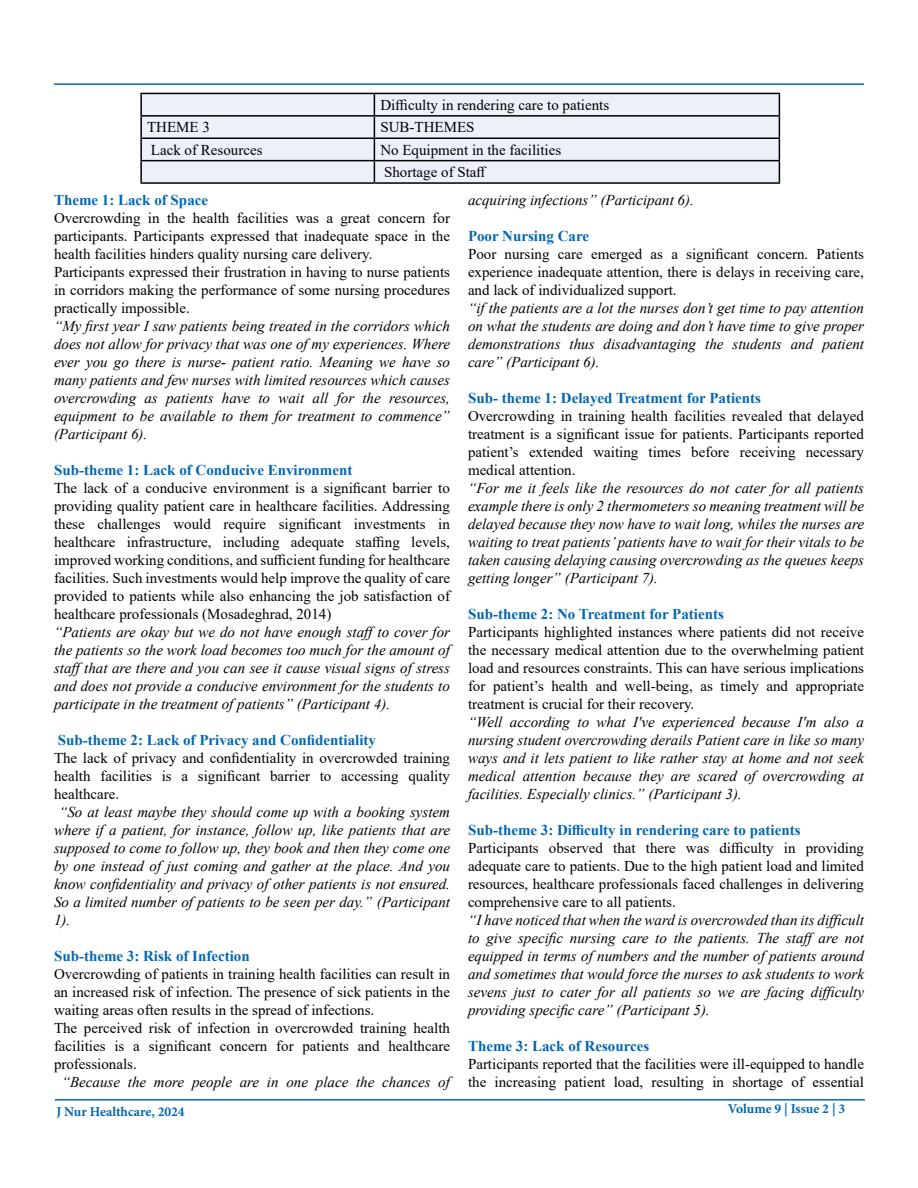
<style>
.page{position:relative;width:918px;height:1188px;background:#fff}
.page>*{position:absolute;margin:0;border:0;box-sizing:border-box;transform-origin:0 0}
.t1{font:15px/18px "Times New Roman";color:#000;text-align:justify}
.t2{font:italic 15px/18px "Times New Roman";color:#000;text-align:justify}
.t3{font:700 15px "Times New Roman";color:#0066b3}
.t4{font:700 13.5px "Minion Pro";color:#0066b3}
</style>
<div class="page">
<hr style="left:55px;top:1099px;width:810px;height:2px;background:#0066b3">
<hr style="left:54px;top:83px;width:810px;height:2px;background:#0066b3">
<div style="left:142px;top:94px;width:637px;height:88px;background:#eef0f9"></div>
<hr style="left:140px;top:93px;width:234px;height:1px;background:#000">
<hr style="left:140px;top:94px;width:2px;height:21px;background:#000">
<hr style="left:374px;top:93px;width:406px;height:1px;background:#000">
<hr style="left:140px;top:115px;width:234px;height:2px;background:#000">
<hr style="left:140px;top:117px;width:2px;height:21px;background:#000">
<hr style="left:374px;top:115px;width:406px;height:2px;background:#000">
<hr style="left:140px;top:138px;width:234px;height:1px;background:#000">
<hr style="left:140px;top:139px;width:2px;height:21px;background:#000">
<hr style="left:374px;top:138px;width:406px;height:1px;background:#000">
<hr style="left:140px;top:160px;width:234px;height:1px;background:#000">
<hr style="left:140px;top:161px;width:2px;height:21px;background:#000">
<hr style="left:374px;top:160px;width:406px;height:1px;background:#000">
<svg style="left:374px;top:94px;width:1px;height:88px"></svg>
<svg style="left:779px;top:94px;width:1px;height:88px"></svg>
<hr style="left:140px;top:182px;width:234px;height:2px;background:#000">
<hr style="left:374px;top:182px;width:406px;height:2px;background:#000">
<p class="t1" style="left:380px;top:95px;width:230px">Difficulty in rendering care to patients</p>
<p class="t1" style="left:147px;top:118px;width:64px">THEME 3</p>
<p class="t1" style="left:380px;top:118px;width:96px">SUB-THEMES</p>
<p class="t1" style="left:151px;top:140px;width:113px">Lack of Resources</p>
<p class="t1" style="left:380px;top:138px;width:182px;line-height:22.4px">No Equipment in the facilities<br>Shortage of Staff</p>
<p class="t3" style="left:54px;top:189px;width:156px">Theme 1: Lack of Space</p>
<p class="t1" style="left:54px;top:208px;width:398px;text-align:left">Overcrowding in the health facilities was a great concern for participants. Participants expressed that inadequate space in the health facilities hinders quality nursing care delivery.<br>Participants expressed their frustration in having to nurse patients in corridors making the performance of some nursing procedures practically impossible.</p>
<p class="t2" style="left:54px;top:316px;width:398px">“My first year I saw patients being treated in the corridors which does not allow for privacy that was one of my experiences. Where ever you go there is nurse- patient ratio. Meaning we have so many patients and few nurses with limited resources which causes overcrowding as patients have to wait all for the resources, equipment to be available to them for treatment to commence” (Participant 6).</p>
<p class="t3" style="left:54px;top:459px;width:300px">Sub-theme 1: Lack of Conducive Environment</p>
<p class="t1" style="left:54px;top:478px;width:398px">The lack of a conducive environment is a significant barrier to providing quality patient care in healthcare facilities. Addressing these challenges would require significant investments in healthcare infrastructure, including adequate staffing levels, improved working conditions, and sufficient funding for healthcare facilities. Such investments would help improve the quality of care provided to patients while also enhancing the job satisfaction of healthcare professionals (Mosadeghrad, 2014)</p>
<p class="t2" style="left:54px;top:622px;width:398px">“Patients are okay but we do not have enough staffto cover for the patients so the work load becomes too much for the amount of staffthat are there and you can see it cause visual signs of stress and does not provide a conducive environment for the students to participate in the treatment of patients” (Participant 4).</p>
<p class="t3" style="left:58px;top:729px;width:320px">Sub-theme 2: Lack of Privacy and Confidentiality</p>
<p class="t1" style="left:54px;top:748px;width:398px">The lack of privacy and confidentiality in overcrowded training health facilities is a significant barrier to accessing quality healthcare.</p>
<p class="t2" style="left:54px;top:802px;width:398px;text-indent:5px">“So at least maybe they should come up with a booking system where if a patient, for instance, follow up, like patients that are supposed to come to follow up, they book and then they come one by one instead of just coming and gather at the place. And you know confidentiality and privacy of other patients is not ensured.<br>So a limited number of patients to be seen per day.” (Participant 1).</p>
<p class="t3" style="left:54px;top:945px;width:197px">Sub-theme 3: Risk of Infection</p>
<p class="t1" style="left:54px;top:964px;width:398px;text-align:left">Overcrowding of patients in training health facilities can result in an increased risk of infection. The presence of sick patients in the waiting areas often results in the spread of infections.<br>The perceived risk of infection in overcrowded training health facilities is a significant concern for patients and healthcare professionals.</p>
<p class="t2" style="left:62px;top:1072px;width:390px">“Because the more people are in one place the chances of</p>
<p class="t2" style="left:468px;top:190px;width:227px">acquiring infections” (Participant 6).</p>
<p class="t3" style="left:468px;top:225px;width:123px">Poor Nursing Care</p>
<p class="t1" style="left:468px;top:244px;width:398px">Poor nursing care emerged as a significant concern. Patients experience inadequate attention, there is delays in receiving care, and lack of individualized support.</p>
<p class="t2" style="left:468px;top:298px;width:398px">“if the patients are a lot the nurses don’t get time to pay attention on what the students are doing and don’t have time to give proper demonstrations thus disadvantaging the students and patient care” (Participant 6).</p>
<p class="t3" style="left:468px;top:387px;width:295px">Sub- theme 1: Delayed Treatment for Patients</p>
<p class="t1" style="left:468px;top:406px;width:398px">Overcrowding in training health facilities revealed that delayed treatment is a significant issue for patients. Participants reported patient’s extended waiting times before receiving necessary medical attention.</p>
<p class="t2" style="left:468px;top:478px;width:398px">“For me it feels like the resources do not cater for all patients example there is only 2 thermometers so meaning treatment will be delayed because they now have to wait long, whiles the nurses are waiting to treat patients’ patients have to wait for their vitals to be taken causing delaying causing overcrowding as the queues keeps getting longer” (Participant 7).</p>
<p class="t3" style="left:468px;top:603px;width:257px">Sub-theme 2: No Treatment for Patients</p>
<p class="t1" style="left:468px;top:622px;width:398px">Participants highlighted instances where patients did not receive the necessary medical attention due to the overwhelming patient load and resources constraints. This can have serious implications for patient’s health and well-being, as timely and appropriate treatment is crucial for their recovery.</p>
<p class="t2" style="left:468px;top:712px;width:398px">“Well according to what I've experienced because I'm also a nursing student overcrowding derails Patient care in like so many ways and it lets patient to like rather stay at home and not seek medical attention because they are scared of overcrowding at facilities. Especially clinics.” (Participant 3).</p>
<p class="t3" style="left:468px;top:819px;width:334px">Sub-theme 3: Difficulty in rendering care to patients</p>
<p class="t1" style="left:468px;top:838px;width:398px">Participants observed that there was difficulty in providing adequate care to patients. Due to the high patient load and limited resources, healthcare professionals faced challenges in delivering comprehensive care to all patients.</p>
<p class="t2" style="left:468px;top:910px;width:398px">“I have noticed that when the ward is overcrowded than its difficult to give specific nursing care to the patients. The staff are not equipped in terms of numbers and the number of patients around and sometimes that would force the nurses to ask students to work sevens just to cater for all patients so we are facing difficulty providing specific care” (Participant 5).</p>
<p class="t3" style="left:468px;top:1035px;width:183px">Theme 3: Lack of Resources</p>
<p class="t1" style="left:468px;top:1054px;width:398px">Participants reported that the facilities were ill-equipped to handle the increasing patient load, resulting in shortage of essential</p>
<p class="t4" style="left:56px;top:1102px;width:130px">J Nur Healthcare, 2024</p>
<p class="t4" style="left:728px;top:1099px;width:119px">Volume 9 | Issue 2 | 3</p>
</div>
